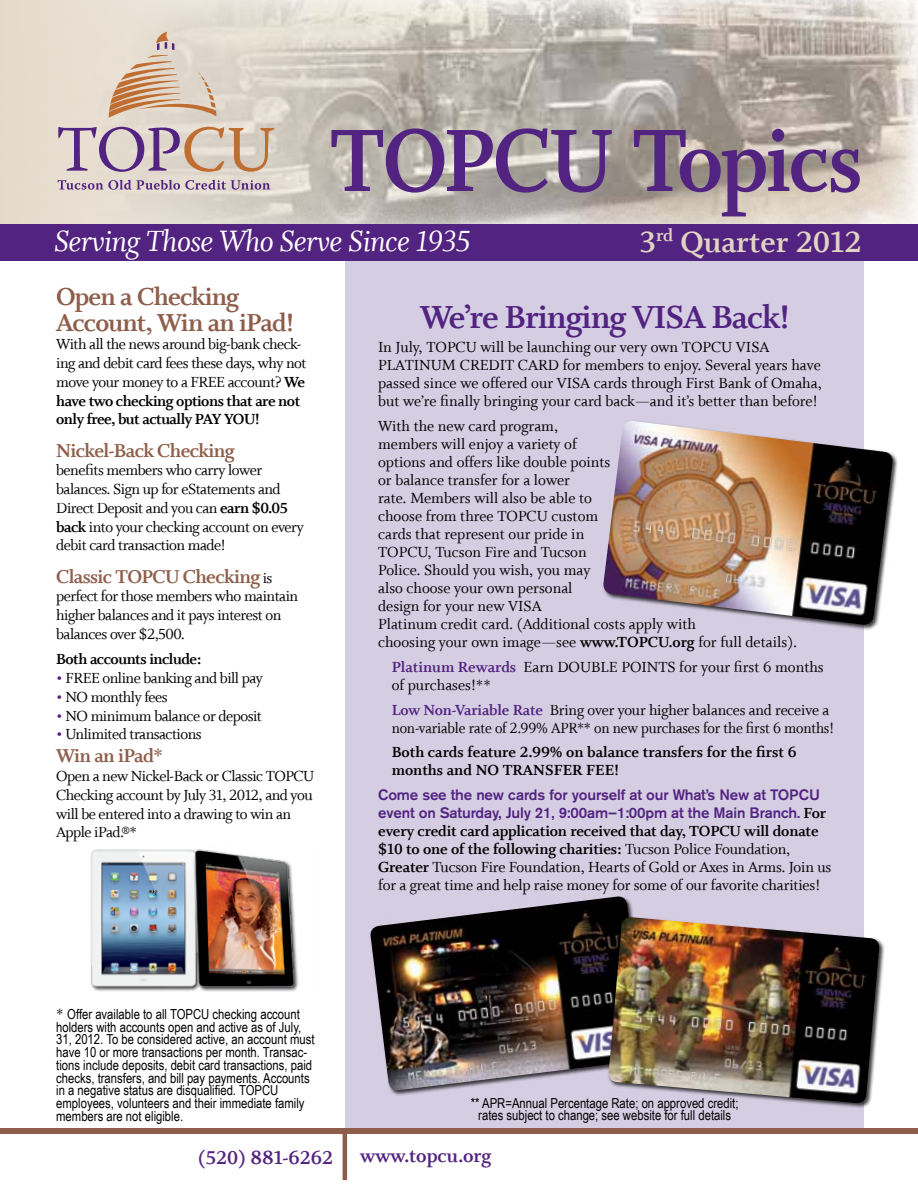
<style>
.page{position:relative;width:918px;height:1188px;background:#fff}
.page>*{position:absolute;margin:0;border:0;box-sizing:border-box;transform-origin:0 0}
.t1{font:99px "Whitman Bold LF";letter-spacing:-.03em;color:#522380;scale:.93 1}
.t2{font:36px "Whitman Bold LF";letter-spacing:-.03em;color:#522380}
.t3{font:33px "Whitman Italic LF";letter-spacing:-.02em;color:#fff}
.t4{font:33px "Whitman Bold LF";color:#e1d4c3}
.t5{font:27.75px/25.5px "Whitman Bold LF";letter-spacing:-.03em;color:#8e5e4b}
.t6{font:21px "Whitman Bold LF";letter-spacing:-.03em;color:#8e5e4b}
.t7{font:21px "Whitman Bold LF";color:#522380}
.t8{font:16.5px/18px "Whitman Roman LF";letter-spacing:-.01em;color:#000}
.t9{font:16.5px/18.8px "Whitman Roman LF";letter-spacing:-.03em;color:#000}
.t10{font:16.5px/18px "Whitman Bold LF";letter-spacing:-.01em;color:#000}
.t11{font:16.5px/18.8px "Whitman Bold LF";letter-spacing:-.03em;color:#000}
.t12{font:500 15px/18px "Akzidenz Grotesk BQ";letter-spacing:-.01em;color:#522380}
.t13{font:13.8px/12.8px "Arial Narrow";color:#000}
.s1{font-family:"Whitman Bold LF"}
.s2{font-family:"Whitman Roman LF";font-size:16.5px;color:#000}
.s3{font-family:"Whitman Bold LF";color:#522380}
.s4{font-family:"Whitman Roman LF";font-size:16.5px}
.s5{font-family:"Whitman Bold LF";font-weight:400;font-size:16.5px;color:#000}
.s6{font-family:"Whitman Roman LF"}
</style>
<div class="page">
<img style="left:460px;top:0;width:458px;height:224px">
<svg style="left:0;top:0;width:460px;height:224px;background:#d7cfc4"></svg>
<div style="left:345px;top:256px;width:519px;height:872px;background:#d5cee3"></div>
<div style="left:0;top:224px;width:918px;height:37px;background:#522380"></div>
<div style="left:0;top:1128px;width:918px;height:6px;background:#8e5e4b"></div>
<hr style="left:343px;top:1134px;width:4px;height:46px;background:#8e5e4b">
<div style="left:602px;top:420px;width:296px;height:210px;background:#000;opacity:.75"></div>
<img style="left:603px;top:421px;width:290px;height:205px">
<div style="left:369px;top:895px;width:282px;height:201px;background:#000;opacity:.75"></div>
<img style="left:370px;top:897px;width:276px;height:194px">
<img style="left:90px;top:849px;width:209px;height:143px">
<div style="left:607px;top:916px;width:278px;height:193px;background:#000;opacity:.75"></div>
<img style="left:608px;top:917px;width:272px;height:187px">
<svg style="left:109px;top:32px;width:107px;height:86px;background:#dbc5b0"></svg>
<svg style="left:58px;top:127px;width:216px;height:45px;background:#c7b1b1"></svg>
<svg style="left:58px;top:180px;width:212px;height:10px;background:#b7a3b7"></svg>
<h1 class="t1" style="left:330px;top:106px;width:575px">TOPCU Topics</h1>
<h3 class="t3" style="left:54px;top:223px;width:418px">Serving Those Who Serve Since 1935</h3>
<h3 class="t4" style="left:640px;top:224px;width:224px">3<sup>rd</sup> Quarter 2012</h3>
<h3 class="t5" style="left:56px;top:284px;width:240px">Open a Checking<br>Account, Win an iPad!</h3>
<p class="t9" style="left:56px;top:335px;width:252px">With all the news around big-bank check&shy;ing and debit card fees these days, why not move your money to a FREE account? <span class="s1">We</span></p>
<p class="t11" style="left:56px;top:391px;width:246px">have two checking options that are not only free, but actually PAY YOU!</p>
<p class="t6" style="left:56px;top:438px;width:180px">Nickel-Back Checking</p>
<p class="t9" style="left:56px;top:461px;width:249px">benefits members who carry lower balances. Sign up for eStatements and Direct Deposit and you can <span class="s1">earn $0.05 back</span> into your checking account on every debit card transaction made!</p>
<p class="t6" style="left:56px;top:564px;width:218px">Classic TOPCU Checking <span class="s2">is</span></p>
<p class="t9" style="left:56px;top:587px;width:244px">perfect for those members who maintain higher balances and it pays interest on balances over $2,500.</p>
<p class="t11" style="left:56px;top:650px;width:147px">Both accounts include:</p>
<p class="t9" style="left:56px;top:669px;width:208px"><span class="s3">•</span> FREE online banking and bill pay</p>
<p class="t9" style="left:56px;top:688px;width:113px"><span class="s3">•</span> NO monthly fees</p>
<p class="t9" style="left:56px;top:706px;width:207px"><span class="s3">•</span> NO minimum balance or deposit</p>
<p class="t9" style="left:56px;top:725px;width:147px"><span class="s3">•</span> Unlimited transactions</p>
<p class="t6" style="left:56px;top:744px;width:108px">Win an iPad*</p>
<p class="t9" style="left:56px;top:767px;width:260px">Open a new Nickel-Back or Classic TOPCU Checking account by July 31, 2012, and you will be entered into a drawing to win an Apple iPad.®*</p>
<p class="t13" style="left:56px;top:1007px;width:260px"><span class="s4">*</span> Offer available to all TOPCU checking account holders with accounts open and active as of July, 31, 2012. To be considered active, an account must have 10 or more transactions per month. Transac&shy;tions include deposits, debit card transactions, paid checks, transfers, and bill pay payments. Accounts in a negative status are disqualified. TOPCU employees, volunteers and their immediate family members are not eligible.</p>
<h2 class="t2" style="left:420px;top:296px;width:372px">We’re Bringing VISA Back!</h2>
<p class="t8" style="left:378px;top:339px;width:445px">In July, TOPCU will be launching our very own TOPCU VISA PLATINUM CREDIT CARD for members to enjoy. Several years have passed since we offered our VISA cards through First Bank of Omaha, but we’re finally bringing your card back—and it’s better than before!</p>
<p class="t8" style="left:378px;top:417px;width:420px">With the new card program,<br>members will enjoy a variety of<br>options and offers like double points<br>or balance transfer for a lower<br>rate. Members will also be able to<br>choose from three TOPCU custom<br>cards that represent our pride in<br>TOPCU, Tucson Fire and Tucson<br>Police. Should you wish, you may<br>also choose your own personal<br>design for your new VISA<br>Platinum credit card. (Additional costs apply with<br>choosing your own image—see <span class="s1">www.TOPCU.org</span> for full details).</p>
<p class="t8" style="left:392px;top:658px;width:434px"><span class="s3">Platinum Rewards</span> Earn DOUBLE POINTS for your first 6 months of purchases!**</p>
<p class="t8" style="left:392px;top:701px;width:444px"><span class="s3">Low Non-Variable Rate</span> Bring over your higher balances and receive a non-variable rate of 2.99% APR** on new purchases for the first 6 months!</p>
<p class="t10" style="left:392px;top:744px;width:407px">Both cards feature 2.99% on balance transfers for the first 6 months and NO TRANSFER FEE!</p>
<p class="t12" style="left:378px;top:786px;width:449px">Come see the new cards for yourself at our What’s New at TOPCU event on Saturday, July 21, 9:00am–1:00pm at the Main Branch. <span class="s5">For</span></p>
<p class="t10" style="left:378px;top:822px;width:442px">every credit card application received that day, TOPCU will donate $10 to one of the following charities: <span class="s6">Tucson Police Foundation,</span></p>
<p class="t8" style="left:378px;top:858px;width:455px"><span class="s1">Greater</span> Tucson Fire Foundation, Hearts of Gold or Axes in Arms. Join us for a great time and help raise money for some of our favorite charities!</p>
<p class="t13" style="left:471px;top:1096px;width:269px;text-align:center">** APR=Annual Percentage Rate; on approved credit; rates subject to change; see website for full details</p>
<p class="t7" style="left:198px;top:1146px;width:136px">(520) 881-6262</p>
<p class="t7" style="left:360px;top:1144px;width:133px">www.topcu.org</p>
</div>
